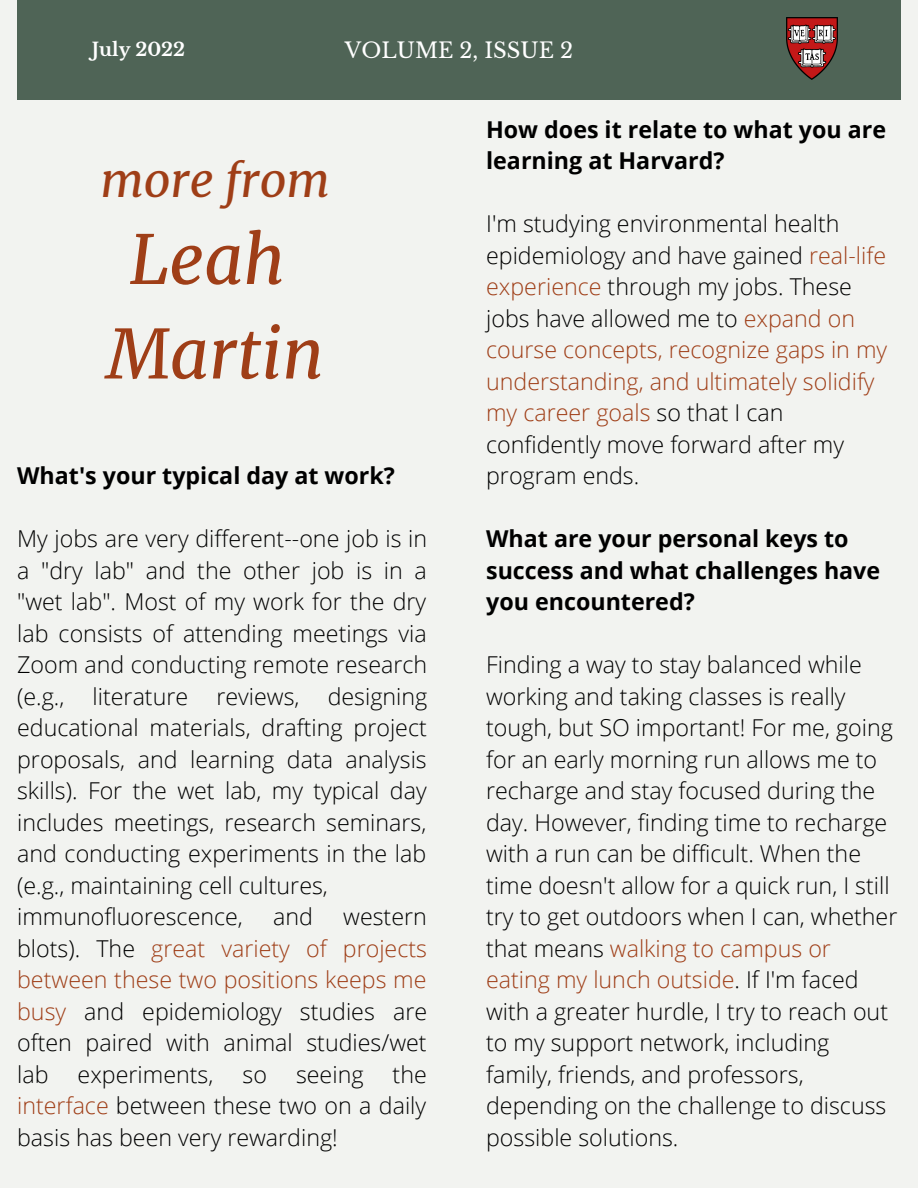
<style>
.page{position:relative;width:918px;height:1188px;background:#f2f3f0}
.page>*{position:absolute;margin:0;border:0;box-sizing:border-box;transform-origin:0 0}
.t1{font:italic 67.5px/94.5px "Merriweather";color:#9f3e17;text-align:center}
.t2{font:italic 46.5px "Merriweather";color:#9f3e17}
.t3{font:300 23.25px/31.5px "Open Sans";color:#000}
.t4{font:700 23.25px/31.5px "Open Sans";color:#000}
.t5{font:21.15px "Libre Baskerville";color:#fff}
.t6{font:700 18.3px "Libre Baskerville";color:#fff}
.s1{color:#9f3e17}
</style>
<div class="page">
<div style="left:17px;top:0;width:883px;height:100px;background:#4f6456"></div>
<img style="left:786px;top:18px;width:52px;height:62px">
<p class="t6" style="left:92px;top:39px;width:95px">July 2022</p>
<p class="t5" style="left:345px;top:37px;width:230px">VOLUME 2, ISSUE 2</p>
<h2 class="t2" style="left:100px;top:152px;width:231px">more from</h2>
<h1 class="t1" style="left:106px;top:213px;width:219px">Leah<br>Martin</h1>
<p class="t4" style="left:17px;top:459px;width:379px">What's your typical day at work?</p>
<p class="t3" style="left:17px;top:522px;width:412px">My jobs are very different--one job is in a "dry lab" and the other job is in a "wet lab". Most of my work for the dry lab consists of attending meetings via Zoom and conducting remote research (e.g., literature reviews, designing educational materials, drafting project proposals, and learning data analysis skills). For the wet lab, my typical day includes meetings, research seminars, and conducting experiments in the lab (e.g., maintaining cell cultures, immunofluorescence,</p>
<p class="t3" style="left:273px;top:900px;width:41px">and</p>
<p class="t3" style="left:17px;top:900px;width:411px;text-align:justify;text-indent:326px">western blots). The <span class="s1">great variety of projects between these two positions keeps me busy</span> and epidemiology studies are often paired with animal studies/wet lab</p>
<p class="t3" style="left:17px;top:1058px;width:411px;text-align:justify;text-indent:375px">the <span class="s1">interface</span> between these two on a daily basis has been very rewarding!</p>
<p class="t3" style="left:78px;top:1058px;width:137px">experiments,</p>
<p class="t3" style="left:243px;top:1058px;width:26px">so</p>
<p class="t3" style="left:296px;top:1058px;width:69px">seeing</p>
<p class="t4" style="left:486px;top:113px;width:402px">How does it relate to what you are learning at Harvard?</p>
<p class="t3" style="left:486px;top:207px;width:403px">I'm studying environmental health epidemiology and have gained <span class="s1">real-life experience</span> through my jobs. These jobs have allowed me to <span class="s1">expand on course concepts, recognize gaps in my understanding, and ultimately solidify my career goals</span> so that I can confidently move forward after my program ends.</p>
<p class="t4" style="left:486px;top:522px;width:396px">What are your personal keys to success and what challenges have you encountered?</p>
<p class="t3" style="left:486px;top:648px;width:413px">Finding a way to stay balanced while working and taking classes is really tough, but SO important! For me, going for an early morning run allows me to recharge and stay focused during the day. However, finding time to recharge with a run can be difficult. When the time doesn't allow for a quick run, I still try to get outdoors when I can, whether that means <span class="s1">walking to campus or eating my lunch outside</span>. If I'm faced with a greater hurdle, I try to reach out to my support network, including family, friends, and professors, depending on the challenge to discuss possible solutions.</p>
</div>
